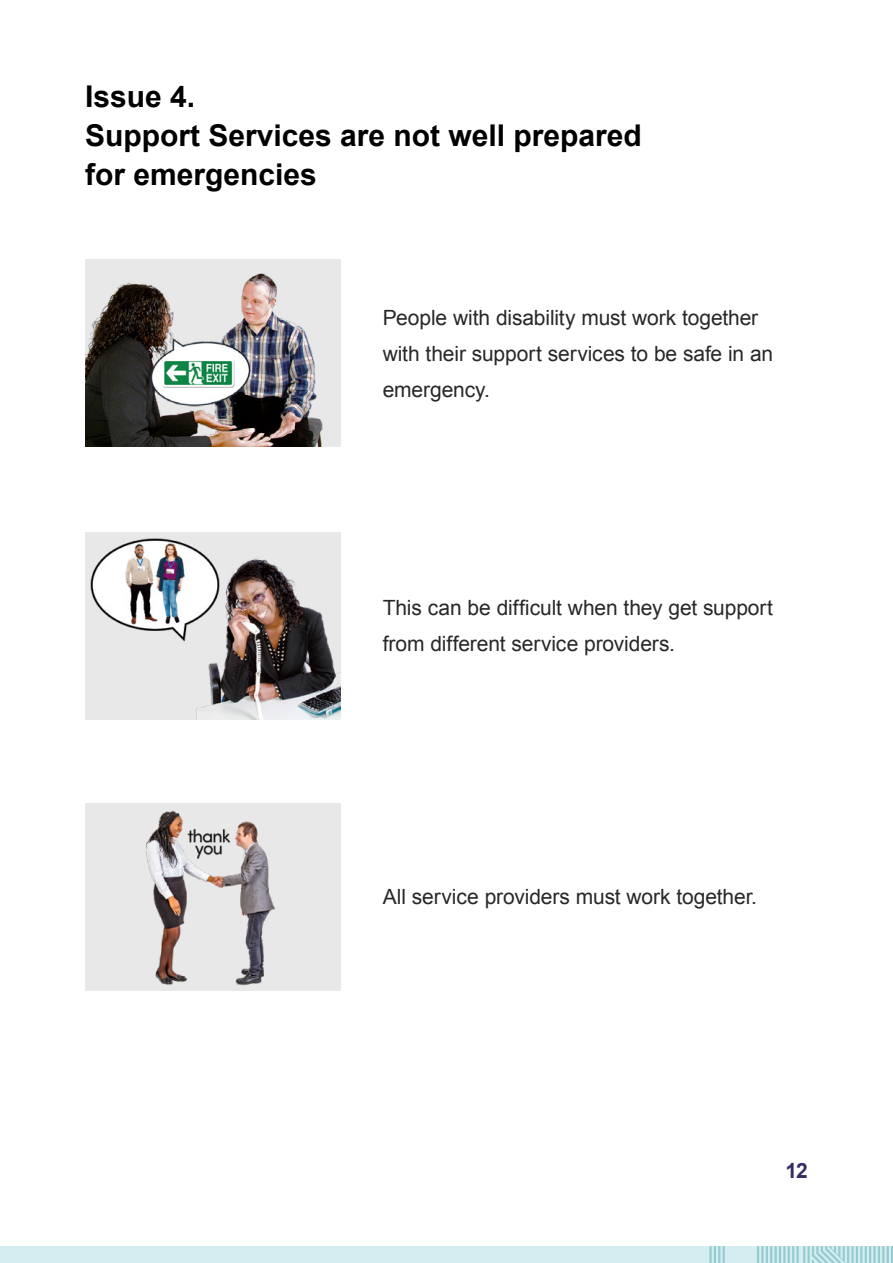
<style>
.page{position:relative;width:893px;height:1263px;background:#fff}
.page>*{position:absolute;margin:0;border:0;box-sizing:border-box;transform-origin:0 0}
.t1{font:700 30px/39px "Arial";color:#000}
.Body_USE{font:21px/36px "Arial";letter-spacing:-.005em;color:#292829}
.t2{font:700 21px "Arial";color:#352e65}
</style>
<div class="page">
<div style="left:0;top:1246px;width:893px;height:17px;background:#d3edf0"></div>
<svg style="left:709px;top:1246px;width:184px;height:17px"></svg>
<div style="left:85px;top:260px;width:255px;height:187px;background:#e8e8e8"></div>
<img style="left:85px;top:273px;width:238px;height:174px">
<div style="left:85px;top:532px;width:255px;height:187px;background:#e8e8e8"></div>
<img style="left:196px;top:558px;width:144px;height:161px">
<div style="left:85px;top:803px;width:255px;height:187px;background:#e8e8e8"></div>
<img style="left:146px;top:810px;width:129px;height:176px">
<img style="left:162px;top:361px;width:73px;height:28px">
<img style="left:90px;top:538px;width:134px;height:121px">
<p class="t1" style="left:85px;top:78px;width:558px">Issue 4.<br>Support Services are not well prepared for emergencies</p>
<p class="Body_USE" style="left:383px;top:300px;width:392px">People with disability must work together with their support services to be safe in an emergency.</p>
<p class="Body_USE" style="left:383px;top:590px;width:392px">This can be difficult when they get support from different service providers.</p>
<p class="Body_USE" style="left:383px;top:879px;width:376px">All service providers must work together.</p>
<p class="t2" style="left:786px;top:1157px;width:24px">12</p>
</div>
